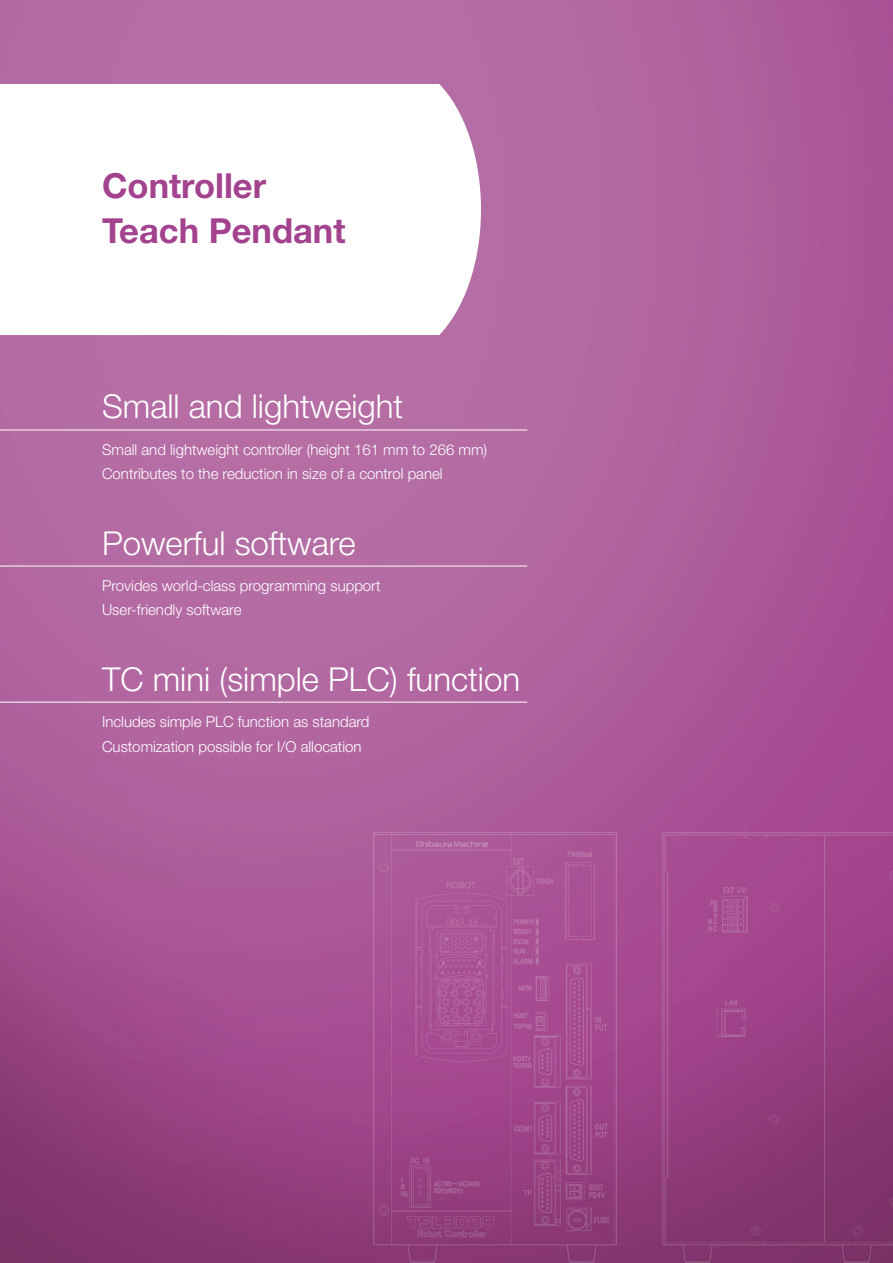
<style>
.page{position:relative;width:893px;height:1263px;background:#fff}
.page>*{position:absolute;margin:0;border:0;box-sizing:border-box;transform-origin:0 0}
.t1{font:700 34.5px/45px "Helvetica Neue";color:#a3428e}
.t2{font:300 33px "Helvetica Neue";color:#fff}
.t3{font:300 15px/24px "Helvetica Neue";color:#fff}
</style>
<div class="page">
<img style="left:0;top:0;width:893px;height:1263px">
<svg style="left:0;top:84px;width:481px;height:251px"></svg>
<hr style="left:0;top:430px;width:527px;height:1px;background:#fff">
<hr style="left:0;top:566px;width:527px;height:1px;background:#fff">
<hr style="left:0;top:702px;width:527px;height:1px;background:#fff">
<h1 class="t1" style="left:102px;top:162px;width:245px">Controller<br>Teach Pendant</h1>
<h2 class="t2" style="left:102px;top:386px;width:303px">Small and lightweight</h2>
<p class="t3" style="left:102px;top:438px;width:387px">Small and lightweight controller (height 161 mm to 266 mm)<br>Contributes to the reduction in size of a control panel</p>
<h2 class="t2" style="left:102px;top:523px;width:255px">Powerful software</h2>
<p class="t3" style="left:102px;top:574px;width:280px">Provides world-class programming support<br>User-friendly software</p>
<h2 class="t2" style="left:102px;top:659px;width:420px">TC mini (simple PLC) function</h2>
<p class="t3" style="left:102px;top:710px;width:269px">Includes simple PLC function as standard<br>Customization possible for I/O allocation</p>
</div>
